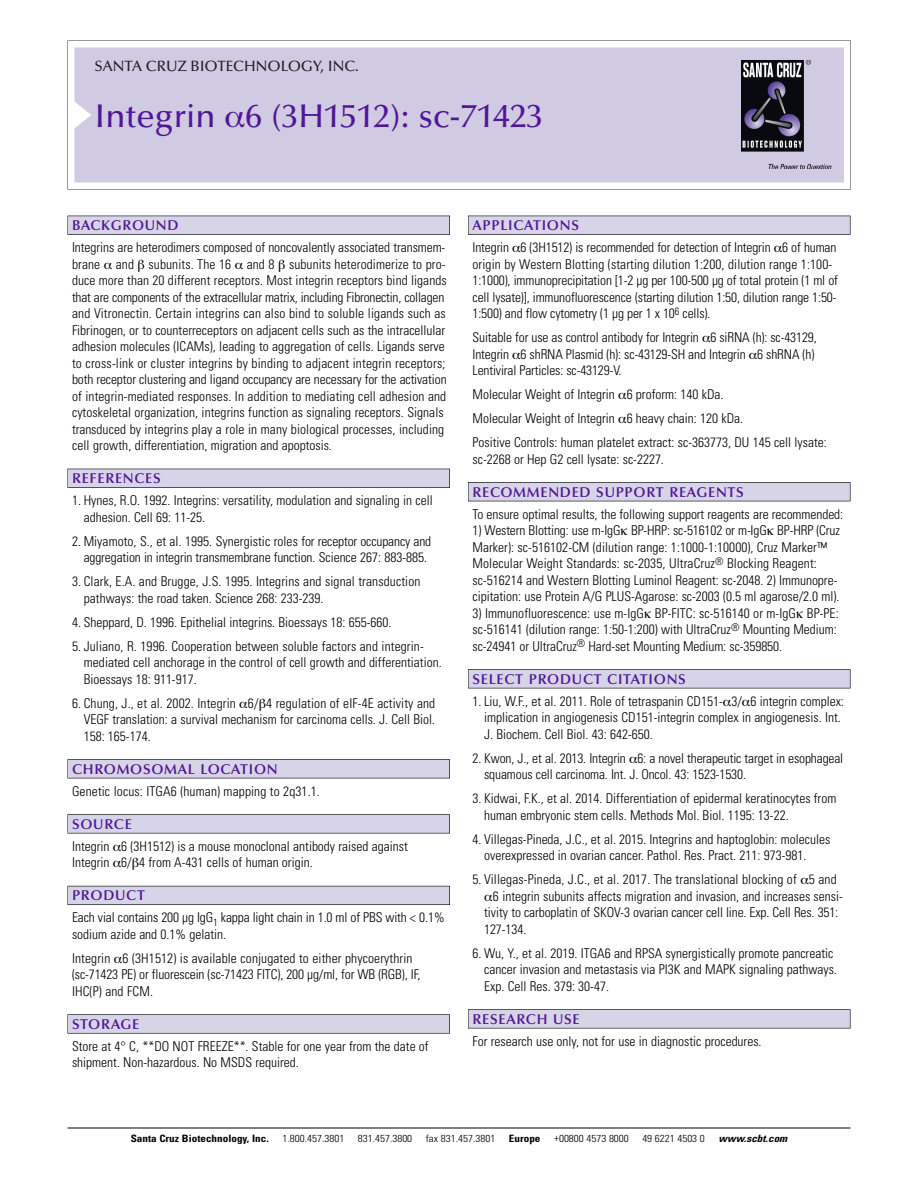
<style>
.page{position:relative;width:918px;height:1188px;background:#fff}
.page>*{position:absolute;margin:0;border:0;box-sizing:border-box;transform-origin:0 0}
.t1{font:500 33px "Optima";color:#511695}
.t2{font:500 15px "Optima";color:#231f20}
.t3{font:600 14.25px "Optima";letter-spacing:.05em;color:#511695}
.t4{font:300 condensed 13.5px/16.5px "Univers";color:#000}
.t5{font:300 condensed 10.2px "Univers";color:#000;scale:1.1 1}
.t6{font:700 condensed 10.2px "Univers";color:#000;scale:1.1 1}
.t7{font:italic 700 condensed 10.2px "Univers";color:#000;scale:1.1 1}
</style>
<div class="page">
<svg style="left:74px;top:41px;width:777px;height:148px"></svg>
<div style="left:74px;top:47px;width:770px;height:135px;background:#d1cae3"></div>
<img style="left:741px;top:60px;width:90px;height:108px">
<div style="left:68px;top:216px;width:382px;height:19px;background:#535256"></div>
<div style="left:68px;top:216px;width:381px;height:18px;background:#d7d4e8"></div>
<div style="left:68px;top:469px;width:382px;height:19px;background:#525156"></div>
<div style="left:68px;top:469px;width:381px;height:18px;background:#d7d4e8"></div>
<div style="left:68px;top:759px;width:382px;height:19px;background:#545357"></div>
<div style="left:68px;top:760px;width:381px;height:18px;background:#d7d4e8"></div>
<div style="left:68px;top:814px;width:382px;height:19px;background:#575659"></div>
<div style="left:68px;top:815px;width:381px;height:18px;background:#d7d4e8"></div>
<div style="left:68px;top:886px;width:382px;height:19px;background:#595860"></div>
<div style="left:68px;top:886px;width:381px;height:18px;background:#d7d4e8"></div>
<svg style="left:68px;top:1014px;width:382px;height:20px"></svg>
<div style="left:68px;top:1015px;width:381px;height:18px;background:#d7d4e8"></div>
<div style="left:468px;top:216px;width:382px;height:19px;background:#535256"></div>
<div style="left:468px;top:216px;width:382px;height:18px;background:#d7d4e8"></div>
<div style="left:468px;top:482px;width:382px;height:19px;background:#515155"></div>
<div style="left:468px;top:483px;width:382px;height:18px;background:#d7d4e8"></div>
<div style="left:468px;top:669px;width:382px;height:19px;background:#545357"></div>
<div style="left:468px;top:670px;width:382px;height:18px;background:#d7d4e8"></div>
<div style="left:468px;top:1009px;width:382px;height:19px;background:#575659"></div>
<div style="left:468px;top:1010px;width:382px;height:18px;background:#d7d4e8"></div>
<hr style="left:68px;top:1128px;width:782px;height:1px;background:#000">
<svg style="left:226px;top:112px;width:19px;height:16px"></svg>
<p class="t2" style="left:94px;top:60px;width:266px">SANTA CRUZ BIOTECHNOLOGY, INC.</p>
<p class="t1" style="left:94px;top:102px;width:450px">Integrin 6 (3H1512): sc-71423</p>
<p class="t3" style="left:72px;top:219px;width:108px">BACKGROUND</p>
<p class="t4" style="left:72px;top:240px;width:376px">Integrins are heterodimers composed of noncovalently associated transmem&shy;brane and subunits. The 16 and 8 subunits heterodimerize to pro&shy;duce more than 20 different receptors. Most integrin receptors bind ligands that are components of the extracellular matrix, including Fibronectin, collagen and Vitronectin. Certain integrins can also bind to soluble ligands such as Fibrinogen, or to counterreceptors on adjacent cells such as the intracellular adhesion molecules (ICAMs), leading to aggregation of cells. Ligands serve to cross-link or cluster integrins by binding to adjacent integrin receptors; both receptor clustering and ligand occupancy are necessary for the activation of integrin-mediated responses. In addition to mediating cell adhesion and cytoskeletal organization, integrins function as signaling receptors. Signals transduced by integrins play a role in many biological processes, including cell growth, differentiation, migration and apoptosis.</p>
<p class="t3" style="left:72px;top:472px;width:90px">REFERENCES</p>
<p class="t4" style="left:84px;top:493px;width:351px;text-indent:-12px">1. Hynes, R.O. 1992. Integrins: versatility, modulation and signaling in cell adhesion. Cell 69: 11-25.</p>
<p class="t4" style="left:72px;top:534px;width:361px;text-align:center">2. Miyamoto, S., et al. 1995. Synergistic roles for receptor occupancy and aggregation in integrin transmembrane function. Science 267: 883-885.</p>
<p class="t4" style="left:84px;top:574px;width:338px;text-indent:-12px">3. Clark, E.A. and Brugge, J.S. 1995. Integrins and signal transduction pathways: the road taken. Science 268: 233-239.</p>
<p class="t4" style="left:72px;top:615px;width:321px">4. Sheppard, D. 1996. Epithelial integrins. Bioessays 18: 655-660.</p>
<p class="t4" style="left:84px;top:639px;width:360px;text-indent:-12px">5. Juliano, R. 1996. Cooperation between soluble factors and integrin&shy;mediated cell anchorage in the control of cell growth and differentiation.<br>Bioessays 18: 911-917.</p>
<p class="t4" style="left:84px;top:696px;width:353px;text-align:justify;text-indent:-12px">6. Chung, J., et al. 2002. Integrin 6/ 4 regulation of eIF-4E activity and VEGF translation: a survival mechanism for carcinoma cells. J. Cell Biol.<br>158: 165-174.</p>
<p class="t3" style="left:72px;top:763px;width:207px">CHROMOSOMAL LOCATION</p>
<p class="t4" style="left:72px;top:784px;width:249px">Genetic locus: ITGA6 (human) mapping to 2q31.1.</p>
<p class="t3" style="left:72px;top:818px;width:61px">SOURCE</p>
<p class="t4" style="left:72px;top:839px;width:337px">Integrin 6 (3H1512) is a mouse monoclonal antibody raised against<br>Integrin 6/ 4 from A-431 cells of human origin.</p>
<p class="t3" style="left:72px;top:889px;width:74px">PRODUCT</p>
<p class="t4" style="left:72px;top:911px;width:374px">Each vial contains 200 µg IgG<sub>1</sub> kappa light chain in 1.0 ml of PBS with &lt; 0.1% sodium azide and 0.1% gelatin.</p>
<p class="t4" style="left:72px;top:951px;width:350px">Integrin 6 (3H1512) is available conjugated to either phycoerythrin (sc-71423 PE) or fluorescein (sc-71423 FITC), 200 µg/ml, for WB (RGB), IF,<br>IHC(P) and FCM.</p>
<p class="t3" style="left:72px;top:1018px;width:69px">STORAGE</p>
<p class="t4" style="left:72px;top:1039px;width:358px">Store at 4° C, **DO NOT FREEZE**. Stable for one year from the date of shipment. Non-hazardous. No MSDS required.</p>
<p class="t3" style="left:473px;top:219px;width:108px">APPLICATIONS</p>
<p class="t4" style="left:473px;top:240px;width:367px">Integrin 6 (3H1512) is recommended for detection of Integrin 6 of human origin by Western Blotting (starting dilution 1:200, dilution range 1:100- 1:1000), immunoprecipitation [1-2 µg per 100-500 µg of total protein (1 ml of cell lysate)], immunofluorescence (starting dilution 1:50, dilution range 1:50- 1:500) and flow cytometry (1 µg per 1 x 10<sup>6</sup> cells).</p>
<p class="t4" style="left:473px;top:330px;width:346px">Suitable for use as control antibody for Integrin 6 siRNA (h): sc-43129,<br>Integrin 6 shRNA Plasmid (h): sc-43129-SH and Integrin 6 shRNA (h)<br>Lentiviral Particles: sc-43129-V.</p>
<p class="t4" style="left:473px;top:387px;width:252px">Molecular Weight of Integrin 6 proform: 140 kDa.</p>
<p class="t4" style="left:473px;top:411px;width:272px">Molecular Weight of Integrin 6 heavy chain: 120 kDa.</p>
<p class="t4" style="left:473px;top:435px;width:356px">Positive Controls: human platelet extract: sc-363773, DU 145 cell lysate: sc-2268 or Hep G2 cell lysate: sc-2227.</p>
<p class="t3" style="left:473px;top:486px;width:273px">RECOMMENDED SUPPORT REAGENTS</p>
<p class="t4" style="left:473px;top:507px;width:372px">To ensure optimal results, the following support reagents are recommended:</p>
<p class="t4" style="left:473px;top:523px;width:369px">1) Western Blotting: use m-IgG BP-HRP: sc-516102 or m-IgG BP-HRP (Cruz Marker): sc-516102-CM (dilution range: 1:1000-1:10000), Cruz Marker™ Molecular Weight Standards: sc-2035, UltraCruz<sup>®</sup> Blocking Reagent: sc-516214 and Western Blotting Luminol Reagent: sc-2048. 2) Immunopre&shy;cipitation: use Protein A/G PLUS-Agarose: sc-2003 (0.5 ml agarose/2.0 ml).</p>
<p class="t4" style="left:473px;top:606px;width:368px">3) Immunofluorescence: use m-IgG BP-FITC: sc-516140 or m-IgG BP-PE: sc-516141 (dilution range: 1:50-1:200) with UltraCruz<sup>®</sup> Mounting Medium: sc-24941 or UltraCruz<sup>®</sup> Hard-set Mounting Medium: sc-359850.</p>
<p class="t3" style="left:473px;top:673px;width:215px">SELECT PRODUCT CITATIONS</p>
<p class="t4" style="left:484px;top:694px;width:361px;text-indent:-12px">1. Liu, W.F., et al. 2011. Role of tetraspanin CD151- 3/ 6 integrin complex: implication in angiogenesis CD151-integrin complex in angiogenesis. Int.<br>J. Biochem. Cell Biol. 43: 642-650.</p>
<p class="t4" style="left:484px;top:751px;width:361px;text-indent:-12px">2. Kwon, J., et al. 2013. Integrin 6: a novel therapeutic target in esophageal squamous cell carcinoma. Int. J. Oncol. 43: 1523-1530.</p>
<p class="t4" style="left:484px;top:792px;width:354px;text-indent:-12px">3. Kidwai, F.K., et al. 2014. Differentiation of epidermal keratinocytes from human embryonic stem cells. Methods Mol. Biol. 1195: 13-22.</p>
<p class="t4" style="left:484px;top:832px;width:348px;text-indent:-12px">4. Villegas-Pineda, J.C., et al. 2015. Integrins and haptoglobin: molecules overexpressed in ovarian cancer. Pathol. Res. Pract. 211: 973-981.</p>
<p class="t4" style="left:473px;top:873px;width:366px">5. Villegas-Pineda, J.C., et al. 2017. The translational blocking of 5 and</p>
<p class="t4" style="left:493px;top:889px;width:351px">6 integrin subunits affects migration and invasion, and increases sensi-</p>
<p class="t4" style="left:484px;top:906px;width:356px">tivity to carboplatin of SKOV-3 ovarian cancer cell line. Exp. Cell Res. 351:</p>
<p class="t4" style="left:484px;top:922px;width:44px">127-134.</p>
<p class="t4" style="left:484px;top:946px;width:354px;text-indent:-12px">6. Wu, Y., et al. 2019. ITGA6 and RPSA synergistically promote pancreatic cancer invasion and metastasis via PI3K and MAPK signaling pathways.<br>Exp. Cell Res. 379: 30-47.</p>
<p class="t3" style="left:473px;top:1013px;width:109px">RESEARCH USE</p>
<p class="t4" style="left:473px;top:1034px;width:291px">For research use only, not for use in diagnostic procedures.</p>
<p class="t6" style="left:131px;top:1135px;width:127px">Santa Cruz Biotechnology, Inc.</p>
<p class="t5" style="left:282px;top:1135px;width:58px">1.800.457.3801</p>
<p class="t5" style="left:358px;top:1135px;width:51px">831.457.3800</p>
<p class="t5" style="left:426px;top:1135px;width:65px">fax 831.457.3801</p>
<p class="t6" style="left:509px;top:1135px;width:30px">Europe</p>
<p class="t5" style="left:554px;top:1135px;width:69px">+00800 4573 8000</p>
<p class="t5" style="left:642px;top:1135px;width:58px">49 6221 4503 0</p>
<p class="t7" style="left:719px;top:1135px;width:66px">www.scbt.com</p>
</div>
